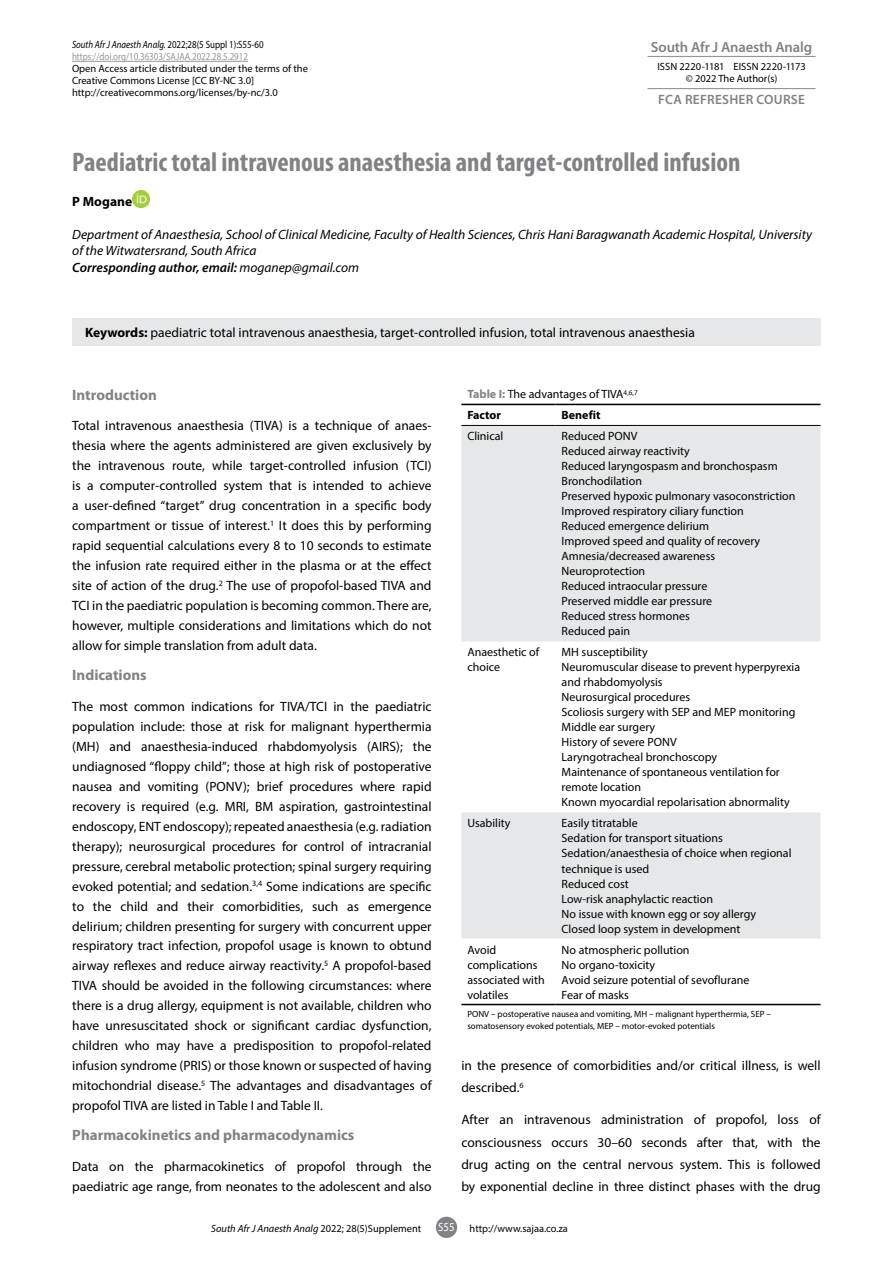
<style>
.page{position:relative;width:893px;height:1263px;background:#fff}
.page>*{position:absolute;margin:0;border:0;box-sizing:border-box;transform-origin:0 0}
.t1{font:700 condensed 27px "Myriad Pro";color:#808285}
.t2{font:700 15px "Myriad Pro";color:#808285}
.t3{font:600 14.7px "Myriad Pro";letter-spacing:-.01em;color:#808285}
.t4{font:13.5px/20px "Myriad Pro";color:#000;text-align:justify}
.t5{font:italic 13.5px/16.5px "Myriad Pro";color:#000}
.t6{font:600 13.5px "Myriad Pro";letter-spacing:.02em;color:#808285}
.t7{font:700 13.5px "Myriad Pro";color:#000}
.t8{font:12px/15px "Myriad Pro";color:#000}
.t9{font:700 12px "Myriad Pro";color:#000}
.t10{font:10.5px/12px "Myriad Pro";color:#000}
.t11{font:10.5px/12px "Myriad Pro";color:#93959a;scale:.85 1}
.t12{font:italic 10.5px "Myriad Pro";color:#000}
.t13{font:9px/12px "Myriad Pro";color:#000}
.s1{font-style:italic;color:#000}
.s2{color:#000}
.s3{font-weight:600}
.s4{font-weight:700}
.s5{font-weight:700;color:#808285}
.s6{font-style:normal}
.s7{font-size:12px;color:#fff}
</style>
<div class="page">
<div style="left:436px;top:1217px;width:21px;height:21px;background:#808285;border-radius:50%"></div>
<div style="left:72px;top:318px;width:748px;height:28px;background:#e6e7e8"></div>
<img style="left:132px;top:190px;width:17px;height:17px">
<hr style="left:72px;top:61px;width:176px;height:1px;background:#93959a">
<hr style="left:648px;top:56px;width:168px;height:1px;background:#939598">
<hr style="left:648px;top:88px;width:168px;height:1px;background:#939598">
<svg style="left:461px;top:426px;width:359px;height:512px;fill:#e6e7e8"></svg>
<hr style="left:461px;top:404px;width:95px;height:1px;background:#000">
<hr style="left:556px;top:404px;width:264px;height:1px;background:#000">
<hr style="left:461px;top:1004px;width:95px;height:1px;background:#000">
<hr style="left:556px;top:1004px;width:264px;height:1px;background:#000">
<hr style="left:461px;top:425px;width:95px;height:1px;background:#000">
<hr style="left:556px;top:425px;width:264px;height:1px;background:#000">
<p class="t11" style="left:72px;top:39px;width:227px"><span class="s1">South Afr J Anaesth Analg.</span> <span class="s2">2022;28(5 Suppl 1):S55-60 </span>https://doi.org/10.36303/SAJAA.2022.28.5.2912</p>
<p class="t10" style="left:72px;top:63px;width:237px">Open Access article distributed under the terms of the<br>Creative Commons License [CC BY-NC 3.0] http://creativecommons.org/licenses/by-nc/3.0</p>
<p class="t3" style="left:651px;top:37px;width:163px">South Afr J Anaesth Analg</p>
<p class="t10" style="left:657px;top:60px;width:150px;text-align:center">ISSN 2220-1181 EISSN 2220-1173 © 2022 The Author(s)</p>
<p class="t6" style="left:658px;top:91px;width:148px">FCA REFRESHER COURSE</p>
<h1 class="t1" style="left:72px;top:145px;width:670px">Paediatric total intravenous anaesthesia and target-controlled infusion</h1>
<p class="t7" style="left:72px;top:192px;width:61px">P Mogane</p>
<p class="t5" style="left:72px;top:226px;width:741px">Department of Anaesthesia, School of Clinical Medicine, Faculty of Health Sciences, Chris Hani Baragwanath Academic Hospital, University of the Witwatersrand, South Africa<br><span class="s3">Corresponding author, email:</span> moganep@gmail.com</p>
<p class="t4" style="left:85px;top:322px;width:611px"><span class="s4">Keywords:</span> paediatric total intravenous anaesthesia, target-controlled infusion, total intravenous anaesthesia</p>
<p class="t2" style="left:72px;top:385px;width:86px">Introduction</p>
<p class="t4" style="left:72px;top:416px;width:361px">Total intravenous anaesthesia (TIVA) is a technique of anaes&shy;thesia where the agents administered are given exclusively by the intravenous route, while target-controlled infusion (TCI) is a computer-controlled system that is intended to achieve a user-defined “target” drug concentration in a specific body compartment or tissue of interest.<sup>1</sup> It does this by performing rapid sequential calculations every 8 to 10 seconds to estimate the infusion rate required either in the plasma or at the effect site of action of the drug.<sup>2</sup> The use of propofol-based TIVA and TCI in the paediatric population is becoming common. There are, however, multiple considerations and limitations which do not allow for simple translation from adult data.</p>
<p class="t2" style="left:72px;top:665px;width:76px">Indications</p>
<p class="t4" style="left:72px;top:696px;width:361px">The most common indications for TIVA/TCI in the paediatric population include: those at risk for malignant hyperthermia (MH) and anaesthesia-induced rhabdomyolysis (AIRS); the undiagnosed “floppy child”; those at high risk of postoperative nausea and vomiting (PONV); brief procedures where rapid recovery is required (e.g. MRI, BM aspiration, gastrointestinal endoscopy, ENT endoscopy); repeated anaesthesia (e.g. radiation therapy); neurosurgical procedures for control of intracranial pressure, cerebral metabolic protection; spinal surgery requiring evoked potential; and sedation.<sup>3,4</sup> Some indications are specific to the child and their comorbidities, such as emergence delirium; children presenting for surgery with concurrent upper respiratory tract infection, propofol usage is known to obtund airway reflexes and reduce airway reactivity.<sup>5</sup> A propofol-based TIVA should be avoided in the following circumstances: where there is a drug allergy, equipment is not available, children who have unresuscitated shock or significant cardiac dysfunction, children who may have a predisposition to propofol-related infusion syndrome (PRIS) or those known or suspected of having mitochondrial disease.<sup>5</sup> The advantages and disadvantages of propofol TIVA are listed in Table I and Table II.</p>
<p class="t2" style="left:72px;top:1125px;width:284px">Pharmacokinetics and pharmacodynamics</p>
<p class="t4" style="left:72px;top:1156px;width:361px">Data on the pharmacokinetics of propofol through the paediatric age range, from neonates to the adolescent and also</p>
<p class="t8" style="left:467px;top:384px;width:172px;line-height:21px"><span class="s5">Table I:</span> The advantages of TIVA<sup>4,6,7<br></sup><span class="s4">Factor</span></p>
<p class="t9" style="left:562px;top:408px;width:40px">Benefit</p>
<p class="t8" style="left:467px;top:429px;width:38px">Clinical</p>
<p class="t8" style="left:562px;top:429px;width:235px">Reduced PONV<br>Reduced airway reactivity<br>Reduced laryngospasm and bronchospasm<br>Bronchodilation<br>Preserved hypoxic pulmonary vasoconstriction<br>Improved respiratory ciliary function<br>Reduced emergence delirium<br>Improved speed and quality of recovery<br>Amnesia/decreased awareness<br>Neuroprotection<br>Reduced intraocular pressure<br>Preserved middle ear pressure<br>Reduced stress hormones<br>Reduced pain</p>
<p class="t8" style="left:467px;top:645px;width:73px">Anaesthetic of choice</p>
<p class="t8" style="left:562px;top:645px;width:240px">MH susceptibility<br>Neuromuscular disease to prevent hyperpyrexia and rhabdomyolysis<br>Neurosurgical procedures<br>Scoliosis surgery with SEP and MEP monitoring<br>Middle ear surgery<br>History of severe PONV<br>Laryngotracheal bronchoscopy<br>Maintenance of spontaneous ventilation for remote location<br>Known myocardial repolarisation abnormality</p>
<p class="t8" style="left:467px;top:816px;width:45px">Usability</p>
<p class="t8" style="left:562px;top:816px;width:231px">Easily titratable<br>Sedation for transport situations<br>Sedation/anaesthesia of choice when regional technique is used<br>Reduced cost<br>Low-risk anaphylactic reaction<br>No issue with known egg or soy allergy<br>Closed loop system in development</p>
<p class="t8" style="left:467px;top:942px;width:79px">Avoid complications associated with volatiles</p>
<p class="t8" style="left:562px;top:942px;width:189px">No atmospheric pollution<br>No organo-toxicity<br>Avoid seizure potential of sevoflurane<br>Fear of masks</p>
<p class="t13" style="left:467px;top:1008px;width:305px">PONV – postoperative nausea and vomiting, MH – malignant hyperthermia, SEP – somatosensory evoked potentials, MEP – motor-evoked potentials</p>
<p class="t4" style="left:461px;top:1054px;width:361px;line-height:22px">in the presence of comorbidities and/or critical illness, is well described.<sup>6</sup></p>
<p class="t4" style="left:461px;top:1109px;width:361px;line-height:22px">After an intravenous administration of propofol, loss of consciousness occurs 30–60 seconds after that, with the drug acting on the central nervous system. This is followed by exponential decline in three distinct phases with the drug</p>
<p class="t12" style="left:211px;top:1221px;width:212px">South Afr J Anaesth Analg <span class="s6">2022; 28(5)Supplement</span></p>
<p class="t10" style="left:438px;top:1222px;width:131px"><span class="s7">S55</span> http://www.sajaa.co.za</p>
</div>
